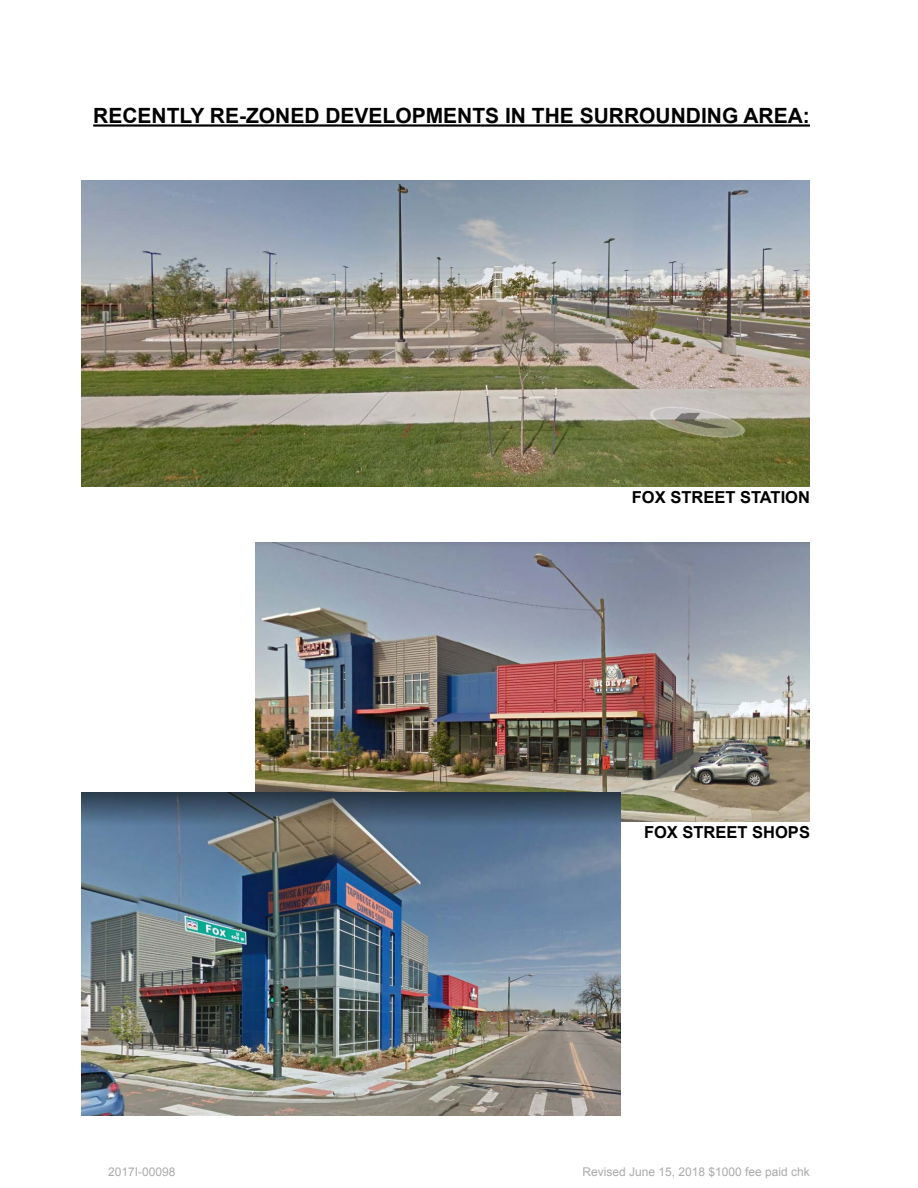
<style>
.page{position:relative;width:918px;height:1188px;background:#fff}
.page>*{position:absolute;margin:0;border:0;box-sizing:border-box;transform-origin:0 0}
.t1{font:700 21px "Arial";color:#000}
.t2{font:700 16.5px "Arial";color:#000}
.t3{font:12px "Arial";color:#ababab}
</style>
<div class="page">
<img style="left:256px;top:543px;width:554px;height:278px">
<img style="left:81px;top:792px;width:539px;height:324px">
<hr style="left:93px;top:124px;width:717px;height:3px;background:#000">
<img style="left:81px;top:180px;width:729px;height:306px">
<p class="t1" style="left:93px;top:101px;width:718px">RECENTLY RE-ZONED DEVELOPMENTS IN THE SURROUNDING AREA:</p>
<p class="t2" style="left:632px;top:485px;width:180px">FOX STREET STATION</p>
<p class="t2" style="left:644px;top:820px;width:167px">FOX STREET SHOPS</p>
<p class="t3" style="left:108px;top:1164px;width:69px">2017I-00098</p>
<p class="t3" style="left:582px;top:1164px;width:229px">Revised June 15, 2018 $1000 fee paid chk</p>
</div>
